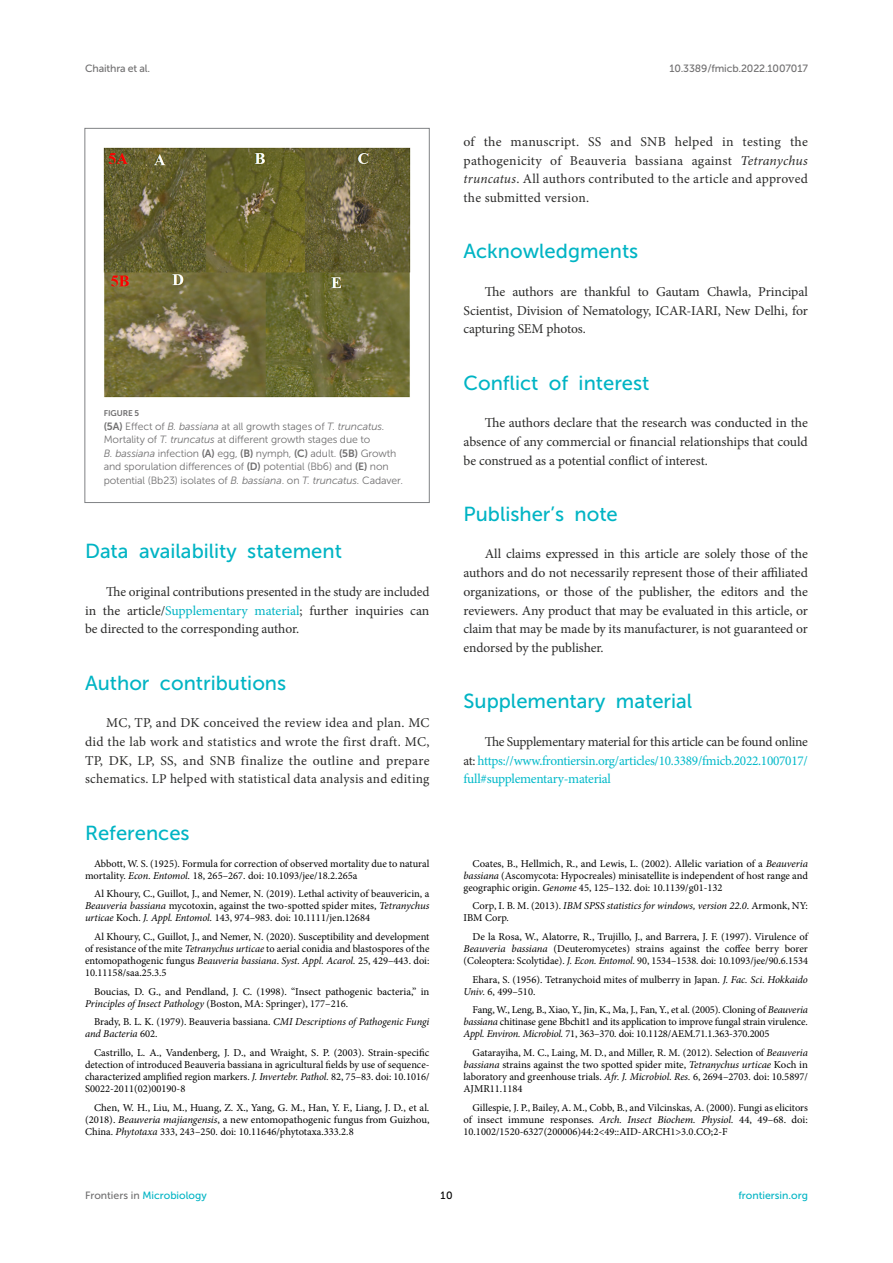
<style>
.page{position:relative;width:893px;height:1263px;background:#fff}
.page>*{position:absolute;margin:0;border:0;box-sizing:border-box;transform-origin:0 0}
.HEAD_1{font:20.25px "Museo Sans 500";color:#00b4c4}
.REF_HD{font:20.25px "Museo Sans 500";color:#00b4c4}
.TEXT_FLUSH{font:13.5px/18.8px "Minion Pro";letter-spacing:-.005em;color:#2b2b2a;text-align:justify}
.TEXT_FLUSH-2{font:13.5px/18.8px "Minion Pro";letter-spacing:-.02em;color:#00b9c9;text-align:justify}
.REF{font:10.5px/12px "Minion Pro";color:#000;text-align:justify}
.FIG_LEG{font:10.5px/13.5px "Museo Sans 300";letter-spacing:-.01em;color:#706f70}
.REF-2{font:italic 10.5px/12px "Minion Pro";letter-spacing:-.005em;color:#000}
.t1{font:10.5px "Museo Sans 500";letter-spacing:-.015em;color:#706f70}
.t2{font:10.5px "Museo Sans 500";color:#00b4c4}
.t3{font:10.5px "Museo Sans 500";color:#000}
.FIG_HD{font:8.25px "Museo Sans 700";letter-spacing:-.01em;color:#706f70}
.s1{font-family:"Museo Sans 700"}
.s2{font-style:italic}
.s3{color:#00b4c4}
.s4{font-style:normal}
.s5{color:#2b2b2a}
.s6{color:#706f70}
</style>
<div class="page">
<img style="left:104px;top:147px;width:306px;height:250px">
<div style="left:85px;top:128px;width:344px;height:375px;border:1px solid #808285"></div>
<p class="t1" style="left:85px;top:63px;width:67px">Chaithra et al.</p>
<p class="t1" style="left:669px;top:63px;width:140px">10.3389/fmicb.2022.1007017</p>
<p class="FIG_HD" style="left:104px;top:409px;width:37px">FIGURE 5</p>
<p class="FIG_LEG" style="left:104px;top:419px;width:301px"><span class="s1">(5A)</span> Effect of <span class="s2">B. bassiana</span> at all growth stages of <span class="s2">T. truncatus.<br></span>Mortality of <span class="s2">T. truncatus</span> at different growth stages due to<br><span class="s2">B. bassiana</span> infection <span class="s1">(A)</span> egg, <span class="s1">(B)</span> nymph, <span class="s1">(C)</span> adult. <span class="s1">(5B)</span> Growth and sporulation differences of <span class="s1">(D)</span> potential (Bb6) and <span class="s1">(E)</span> non potential (Bb23) isolates of <span class="s2">B. bassiana</span>. on <span class="s2">T. truncatus.</span> Cadaver.</p>
<p class="HEAD_1" style="left:85px;top:540px;width:258px">Data availability statement</p>
<p class="TEXT_FLUSH" style="left:85px;top:582px;width:346px;text-indent:21px">The original contributions presented in the study are included in the article/<span class="s3">Supplementary material</span>; further inquiries can be directed to the corresponding author.</p>
<p class="HEAD_1" style="left:85px;top:671px;width:203px">Author contributions</p>
<p class="TEXT_FLUSH" style="left:85px;top:713px;width:346px;text-indent:21px">MC, TP, and DK conceived the review idea and plan. MC did the lab work and statistics and wrote the first draft. MC, TP, DK, LP, SS, and SNB finalize the outline and prepare schematics. LP helped with statistical data analysis and editing</p>
<p class="REF_HD" style="left:85px;top:821px;width:106px">References</p>
<p class="REF" style="left:85px;top:857px;width:346px;text-indent:9px">Abbott, W. S. (1925). Formula for correction of observed mortality due to natural mortality. <span class="s2">Econ. Entomol.</span> 18, 265–267. doi: 10.1093/jee/18.2.265a</p>
<p class="REF" style="left:85px;top:888px;width:346px;text-indent:9px">Al Khoury, C., Guillot, J., and Nemer, N. (2019). Lethal activity of beauvericin, a <span class="s2">Beauveria bassiana</span> mycotoxin, against the two-spotted spider mites, <span class="s2">Tetranychus urticae</span> Koch. <span class="s2">J. Appl. Entomol.</span> 143, 974–983. doi: 10.1111/jen.12684</p>
<p class="REF" style="left:85px;top:931px;width:346px;text-indent:9px">Al Khoury, C., Guillot, J., and Nemer, N. (2020). Susceptibility and development of resistance of the mite <span class="s2">Tetranychus urticae</span> to aerial conidia and blastospores of the entomopathogenic fungus <span class="s2">Beauveria bassiana</span>. <span class="s2">Syst. Appl. Acarol.</span> 25, 429–443. doi:<br>10.11158/saa.25.3.5</p>
<p class="REF" style="left:85px;top:985px;width:346px;text-indent:9px">Boucias, D. G., and Pendland, J. C. (1998). “Insect pathogenic bacteria,” in<br><span class="s2">Principles of Insect Pathology</span> (Boston, MA: Springer), 177–216.</p>
<p class="REF-2" style="left:85px;top:1016px;width:346px;text-indent:9px"><span class="s4">Brady, B. L. K. (1979). Beauveria bassiana.</span> CMI Descriptions of Pathogenic Fungi and Bacteria <span class="s4">602.</span></p>
<p class="REF" style="left:85px;top:1047px;width:346px;text-indent:9px">Castrillo, L. A., Vandenberg, J. D., and Wraight, S. P. (2003). Strain-specific detection of introduced Beauveria bassiana in agricultural fields by use of sequence&shy;characterized amplified region markers. <span class="s2">J. Invertebr. Pathol.</span> 82, 75–83. doi: 10.1016/ S0022-2011(02)00190-8</p>
<p class="REF" style="left:85px;top:1101px;width:346px;text-indent:9px">Chen, W. H., Liu, M., Huang, Z. X., Yang, G. M., Han, Y. F., Liang, J. D., et al. (2018). <span class="s2">Beauveria majiangensis</span>, a new entomopathogenic fungus from Guizhou, China. <span class="s2">Phytotaxa</span> 333, 243–250. doi: 10.11646/phytotaxa.333.2.8</p>
<p class="TEXT_FLUSH" style="left:463px;top:132px;width:346px">of the manuscript. SS and SNB helped in testing the pathogenicity of Beauveria bassiana against <span class="s2">Tetranychus truncatus</span>. All authors contributed to the article and approved the submitted version.</p>
<p class="HEAD_1" style="left:463px;top:240px;width:176px">Acknowledgments</p>
<p class="TEXT_FLUSH" style="left:463px;top:282px;width:346px;text-indent:21px">The authors are thankful to Gautam Chawla, Principal Scientist, Division of Nematology, ICAR-IARI, New Delhi, for capturing SEM photos.</p>
<p class="HEAD_1" style="left:463px;top:371px;width:187px">Conflict of interest</p>
<p class="TEXT_FLUSH" style="left:463px;top:413px;width:346px;text-indent:21px">The authors declare that the research was conducted in the absence of any commercial or financial relationships that could be construed as a potential conflict of interest.</p>
<p class="HEAD_1" style="left:463px;top:503px;width:156px">Publisher’s note</p>
<p class="TEXT_FLUSH" style="left:463px;top:545px;width:346px;text-indent:21px">All claims expressed in this article are solely those of the authors and do not necessarily represent those of their affiliated organizations, or those of the publisher, the editors and the reviewers. Any product that may be evaluated in this article, or claim that may be made by its manufacturer, is not guaranteed or endorsed by the publisher.</p>
<p class="HEAD_1" style="left:463px;top:690px;width:230px">Supplementary material</p>
<p class="TEXT_FLUSH-2" style="left:463px;top:732px;width:346px;text-indent:21px"><span class="s5">The Supplementary material for this article can be found online at:</span> https://www.frontiersin.org/articles/10.3389/fmicb.2022.1007017/ full#supplementary-material</p>
<p class="REF" style="left:463px;top:857px;width:346px;text-indent:9px">Coates, B., Hellmich, R., and Lewis, L. (2002). Allelic variation of a <span class="s2">Beauveria bassiana</span> (Ascomycota: Hypocreales) minisatellite is independent of host range and geographic origin. <span class="s2">Genome</span> 45, 125–132. doi: 10.1139/g01-132</p>
<p class="REF-2" style="left:463px;top:900px;width:346px;text-indent:9px"><span class="s4">Corp, I. B. M. (2013).</span> IBM SPSS statistics for windows, version 22.0<span class="s4">. Armonk, NY:<br>IBM Corp.</span></p>
<p class="REF" style="left:463px;top:931px;width:346px;text-indent:9px">De la Rosa, W., Alatorre, R., Trujillo, J., and Barrera, J. F. (1997). Virulence of <span class="s2">Beauveria bassiana</span> (Deuteromycetes) strains against the coffee berry borer (Coleoptera: Scolytidae). <span class="s2">J. Econ. Entomol.</span> 90, 1534–1538. doi: 10.1093/jee/90.6.1534</p>
<p class="REF" style="left:463px;top:973px;width:346px;text-indent:9px">Ehara, S. (1956). Tetranychoid mites of mulberry in Japan. <span class="s2">J. Fac. Sci. Hokkaido<br>Univ.</span> 6, 499–510.</p>
<p class="REF" style="left:463px;top:1004px;width:346px;text-indent:9px">Fang, W., Leng, B., Xiao, Y., Jin, K., Ma, J., Fan, Y., et al. (2005). Cloning of <span class="s2">Beauveria bassiana</span> chitinase gene Bbchit1 and its application to improve fungal strain virulence.<br><span class="s2">Appl. Environ. Microbiol.</span> 71, 363–370. doi: 10.1128/AEM.71.1.363-370.2005</p>
<p class="REF" style="left:463px;top:1047px;width:346px;text-indent:9px">Gatarayiha, M. C., Laing, M. D., and Miller, R. M. (2012). Selection of <span class="s2">Beauveria bassiana</span> strains against the two spotted spider mite, <span class="s2">Tetranychus urticae</span> Koch in laboratory and greenhouse trials. <span class="s2">Afr. J. Microbiol. Res.</span> 6, 2694–2703. doi: 10.5897/ AJMR11.1184</p>
<p class="REF" style="left:463px;top:1101px;width:346px;text-indent:9px">Gillespie, J. P., Bailey, A. M., Cobb, B., and Vilcinskas, A. (2000). Fungi as elicitors of insect immune responses. <span class="s2">Arch. Insect Biochem. Physiol.</span> 44, 49–68. doi:<br>10.1002/1520-6327(200006)44:2&lt;49::AID-ARCH1&gt;3.0.CO;2-F</p>
<p class="t2" style="left:85px;top:1190px;width:123px"><span class="s6">Frontiers in</span> Microbiology</p>
<p class="t3" style="left:440px;top:1190px;width:14px">10</p>
<p class="t2" style="left:738px;top:1190px;width:71px">frontiersin.org</p>
</div>
